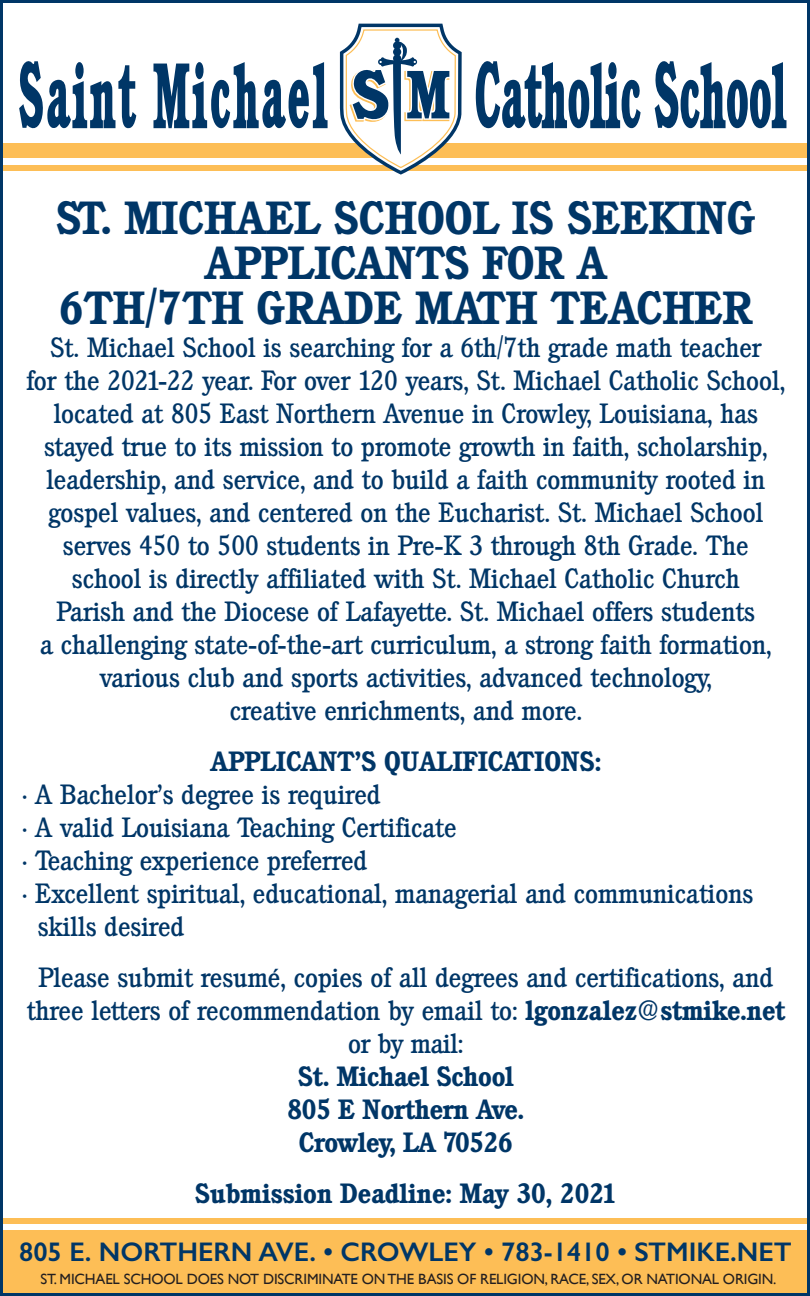
<style>
.page{position:relative;width:810px;height:1296px;background:#fff}
.page>*{position:absolute;margin:0;border:0;box-sizing:border-box;transform-origin:0 0}
.t1{font:700 45px "Calgary Serial";color:#003667}
.t2{font:27px/33px "Calgary Serial";color:#003667;text-align:center}
.t3{font:700 27px "Calgary Serial";letter-spacing:-.01em;color:#003667}
.t4{font:600 27px "Gill Sans";color:#003667}
.t5{font:14.7px "Gill Sans";letter-spacing:-.01em;color:#231f20}
.s1{font-weight:700}
</style>
<div class="page">
<div style="left:1px;top:143px;width:809px;height:15px;background:#fdbe56"></div>
<div style="left:1px;top:165px;width:808px;height:6px;background:#fdbe56"></div>
<svg style="left:19px;top:61px;width:117px;height:68px"></svg>
<svg style="left:476px;top:61px;width:165px;height:68px"></svg>
<svg style="left:655px;top:61px;width:131px;height:68px"></svg>
<svg style="left:153px;top:23px;width:309px;height:152px"></svg>
<div style="left:1px;top:1230px;width:809px;height:66px;background:#fdbe56"></div>
<div style="left:0;top:1218px;width:810px;height:6px;background:#fdbe56"></div>
<p class="t1" style="left:56px;top:191px;width:701px">ST. MICHAEL SCHOOL IS SEEKING</p>
<p class="t1" style="left:205px;top:236px;width:403px">APPLICANTS FOR A</p>
<p class="t1" style="left:59px;top:281px;width:694px">6TH/7TH GRADE MATH TEACHER</p>
<p class="t2" style="left:50px;top:331px;width:713px">St. Michael School is searching for a 6th/7th grade math teacher</p>
<p class="t2" style="left:27px;top:364px;width:760px">for the 2021-22 year. For over 120 years, St. Michael Catholic School, located at 805 East Northern Avenue in Crowley, Louisiana, has stayed true to its mission to promote growth in faith, scholarship, leadership, and service, and to build a faith community rooted in gospel values, and centered on the Eucharist. St. Michael School serves 450 to 500 students in Pre-K 3 through 8th Grade. The</p>
<p class="t2" style="left:72px;top:562px;width:669px">school is directly affiliated with St. Michael Catholic Church</p>
<p class="t2" style="left:57px;top:595px;width:700px">Parish and the Diocese of Lafayette. St. Michael offers students</p>
<p class="t2" style="left:40px;top:628px;width:733px">a challenging state-of-the-art curriculum, a strong faith formation, various club and sports activities, advanced technology,</p>
<p class="t2" style="left:230px;top:694px;width:354px">creative enrichments, and more.</p>
<p class="t3" style="left:211px;top:745px;width:392px">APPLICANT’S QUALIFICATIONS:</p>
<p class="t2" style="left:22px;top:778px;width:360px">• A Bachelor’s degree is required</p>
<p class="t2" style="left:22px;top:811px;width:436px">• A valid Louisiana Teaching Certificate</p>
<p class="t2" style="left:22px;top:844px;width:347px">• Teaching experience preferred</p>
<p class="t2" style="left:22px;top:877px;width:733px">• Excellent spiritual, educational, managerial and communications</p>
<p class="t2" style="left:38px;top:910px;width:148px">skills desired</p>
<p class="t2" style="left:27px;top:961px;width:760px">Please submit resumé, copies of all degrees and certifications, and three letters of recommendation by email to: <span class="s1">lgonzalez@stmike.net</span></p>
<p class="t2" style="left:348px;top:1027px;width:117px">or by mail:</p>
<p class="t3" style="left:298px;top:1060px;width:218px">St. Michael School</p>
<p class="t3" style="left:288px;top:1093px;width:238px">805 E Northern Ave.</p>
<p class="t3" style="left:299px;top:1126px;width:216px">Crowley, LA 70526</p>
<p class="t3" style="left:195px;top:1177px;width:423px">Submission Deadline: May 30, 2021</p>
<p class="t4" style="left:19px;top:1236px;width:774px">805 E. NORTHERN AVE. • CROWLEY • 783-1410 • STMIKE.NET</p>
<p class="t5" style="left:40px;top:1270px;width:738px">ST. MICHAEL SCHOOL DOES NOT DISCRIMINATE ON THE BASIS OF RELIGION, RACE, SEX, OR NATIONAL ORIGIN.</p>
</div>
